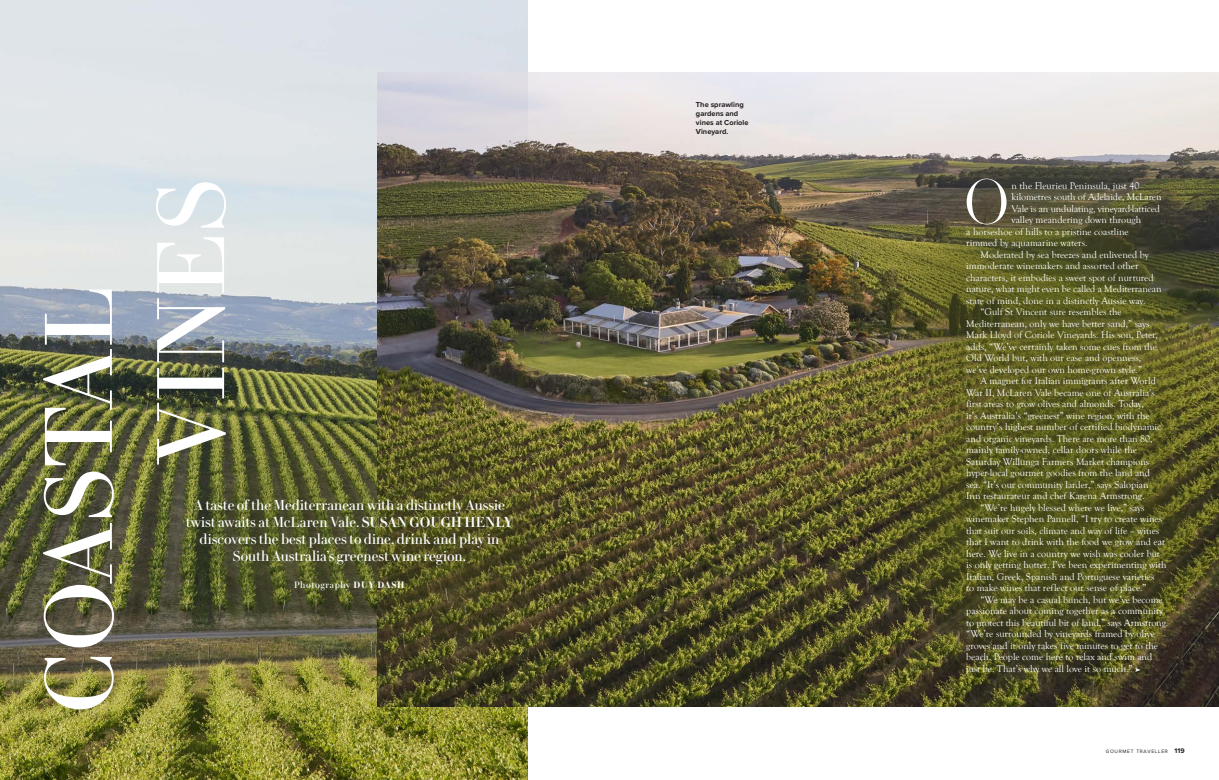
<style>
.page{position:relative;width:1219px;height:780px;background:#fff}
.page>*{position:absolute;margin:0;border:0;box-sizing:border-box;transform-origin:0 0}
.Medium_Stock_Header{font:93px "Le Jeune Deck";letter-spacing:.01em;color:#fff}
.Drop_Cap_Intro_Parag{font:300 60.8px "Le Jeune Poster";color:#fff}
.Regular_Sell{font:14px/17px "Le Jeune Deck";letter-spacing:-.005em;color:#fff;text-align:center}
.Drop_Cap_Intro_Parag-2{font:10px/11.5px "Goudy Old Style T";color:#fff}
.Breakout_Subhead_3{font:9px "Le Jeune Deck";letter-spacing:.05em;color:#fff}
.Caption___Credit{font:700 7.5px/9px "Proxima Nova";color:#231f20}
.t1{font:700 7px "Proxima Nova";color:#231f20}
.t2{font:5px "Proxima Nova";letter-spacing:.14em;color:#231f20}
.s1{font-weight:500}
.s2{font-weight:600}
</style>
<div class="page">
<img style="left:0;top:0;width:527px;height:780px">
<img style="left:377px;top:72px;width:842px;height:634px">
<svg style="left:876px;top:367px;width:328px;height:327px;background:#4b4923"></svg>
<img style="left:893px;top:154px;width:326px;height:328px">
<svg style="left:884px;top:160px;width:328px;height:327px;background:#55542c"></svg>
<svg style="left:909px;top:326px;width:310px;height:328px;background:#575621"></svg>
<svg style="left:156px;top:407px;width:253px;height:254px;background:#595c32"></svg>
<svg style="left:316px;top:418px;width:254px;height:253px;background:#565326"></svg>
<p class="Medium_Stock_Header" style="left:11px;top:713px;width:429px;rotate:-90deg">COASTAL</p>
<p class="Medium_Stock_Header" style="left:123px;top:465px;width:288px;rotate:-90deg">VINES</p>
<p class="Regular_Sell" style="left:186px;top:496px;width:329px">A taste of the Mediterranean with a distinctly Aussie twist awaits at McLaren Vale. <span class="s1">SUSAN GOUGH HENLY </span>discovers the best places to dine, drink and play in South Australia’s greenest wine region.</p>
<p class="Breakout_Subhead_3" style="left:294px;top:578px;width:112px">Photography <span class="s2">DUY DASH</span></p>
<p class="Caption___Credit" style="left:696px;top:99px;width:54px">The sprawling gardens and vines at Coriole<br>Vineyard.</p>
<p class="Drop_Cap_Intro_Parag" style="left:964px;top:157px;width:47px">O</p>
<p class="Drop_Cap_Intro_Parag-2" style="left:1012px;top:180px;width:129px">n the Fleurieu Peninsula, just 40</p>
<p class="Drop_Cap_Intro_Parag-2" style="left:1012px;top:191px;width:151px">kilometres south of Adelaide, McLaren</p>
<p class="Drop_Cap_Intro_Parag-2" style="left:1012px;top:203px;width:150px">Vale is an undulating, vineyard-latticed</p>
<p class="Drop_Cap_Intro_Parag-2" style="left:1012px;top:214px;width:131px">valley meandering down through</p>
<p class="Drop_Cap_Intro_Parag-2" style="left:966px;top:226px;width:164px">a horseshoe of hills to a pristine coastline</p>
<p class="Drop_Cap_Intro_Parag-2" style="left:966px;top:237px;width:123px">rimmed by aquamarine waters.</p>
<p class="Drop_Cap_Intro_Parag-2" style="left:966px;top:249px;width:197px;text-indent:14px">Moderated by sea breezes and enlivened by immoderate winemakers and assorted other characters, it embodies a sweet spot of nurtured nature, what might even be called a Mediterranean state of mind, done in a distinctly Aussie way.</p>
<p class="Drop_Cap_Intro_Parag-2" style="left:966px;top:306px;width:193px;text-indent:14px">“Gulf St Vincent sure resembles the Mediterranean, only we have better sand,” says Mark Lloyd of Coriole Vineyards. His son, Peter, adds, “We’ve certainly taken some cues from the Old World but, with our ease and openness, we’ve developed our own home-grown style.”</p>
<p class="Drop_Cap_Intro_Parag-2" style="left:966px;top:375px;width:196px;text-indent:14px">A magnet for Italian immigrants after World War II, McLaren Vale became one of Australia’s first areas to grow olives and almonds. Today,<br>it’s Australia’s “greenest” wine region, with the country’s highest number of certified biodynamic and organic vineyards. There are more than 80, mainly family-owned, cellar doors while the Saturday Willunga Farmers Market champions hyper-local gourmet goodies from the land and sea. “It’s our community larder,” says Salopian Inn restaurateur and chef Karena Armstrong.</p>
<p class="Drop_Cap_Intro_Parag-2" style="left:966px;top:502px;width:202px;text-indent:14px">“We’re hugely blessed where we live,” says winemaker Stephen Pannell, “I try to create wines that suit our soils, climate and way of life – wines that I want to drink with the food we grow and eat here. We live in a country we wish was cooler but is only getting hotter. I’ve been experimenting with Italian, Greek, Spanish and Portuguese varieties<br>to make wines that reflect our sense of place.”</p>
<p class="Drop_Cap_Intro_Parag-2" style="left:966px;top:594px;width:203px;text-indent:14px">“We may be a casual bunch, but we’ve become passionate about coming together as a community to protect this beautiful bit of land,” says Armstrong. “We’re surrounded by vineyards framed by olive groves and it only takes five minutes to get to the beach. People come here to relax and swim and just be. That’s why we all love it so much.” ➤</p>
<p class="t2" style="left:1106px;top:747px;width:64px">GOURMET TRAVELLER</p>
<p class="t1" style="left:1175px;top:745px;width:12px">119</p>
</div>
